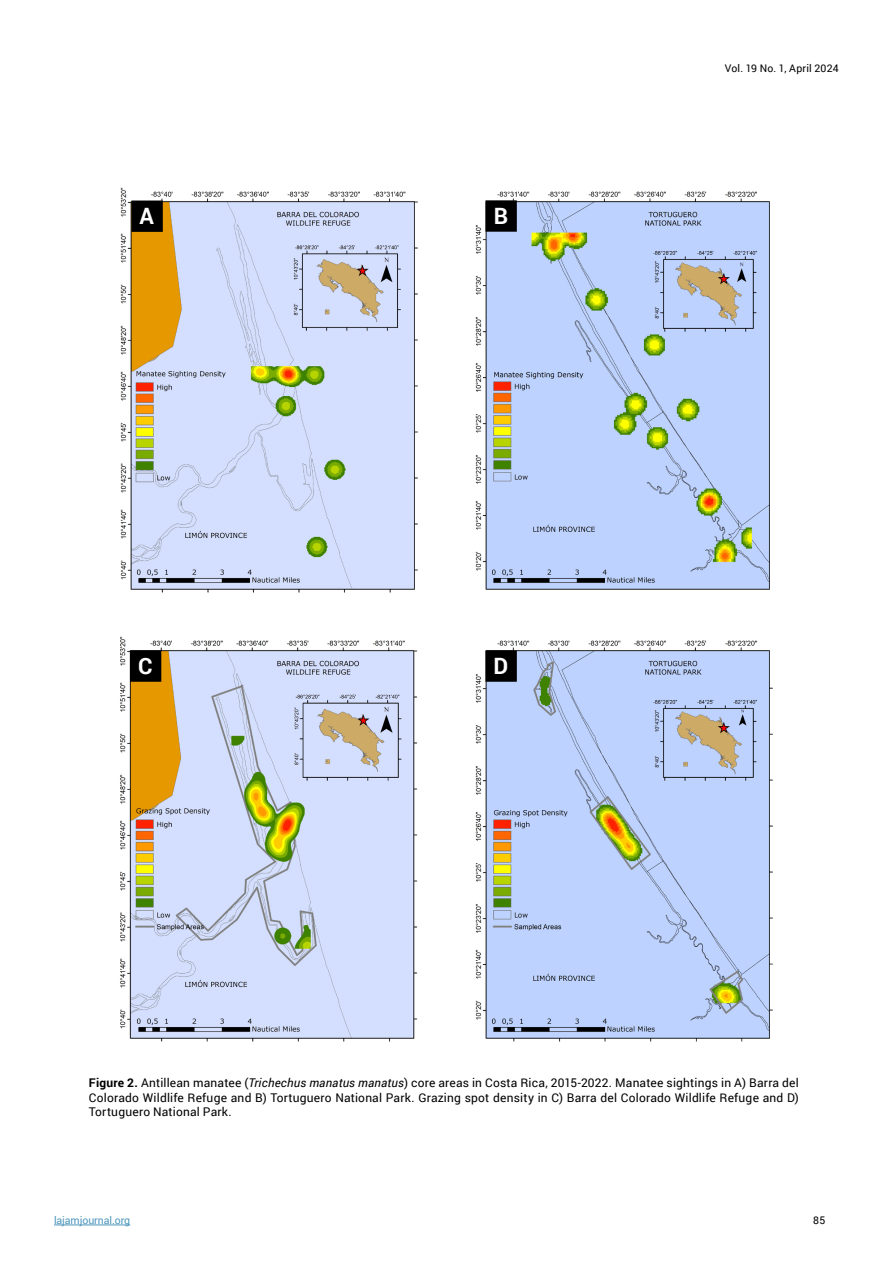
<style>
.page{position:relative;width:893px;height:1263px;background:#fff}
.page>*{position:absolute;margin:0;border:0;box-sizing:border-box;transform-origin:0 0}
.t1{font:700 22.5px "Roboto";color:#fff}
._8pt_just{font:12px/14.4px "Roboto";letter-spacing:.015em;color:#000;text-align:justify}
.t2{font:10.5px "Roboto";letter-spacing:.02em;color:#000}
.t3{font:10.5px "Roboto";letter-spacing:-.005em;color:#4e97bd}
.s1{font-weight:700}
.s2{font-style:italic}
</style>
<div class="page">
<hr style="left:54px;top:1225px;width:76px;height:1px;background:#4e97bd">
<img style="left:120px;top:187px;width:650px;height:406px">
<img style="left:120px;top:636px;width:653px;height:406px">
<div style="left:132px;top:201px;width:30px;height:30px;background:#000"></div>
<div style="left:131px;top:201px;width:32px;height:31px;border:2px solid #000"></div>
<div style="left:131px;top:651px;width:30px;height:30px;background:#000"></div>
<div style="left:130px;top:650px;width:31px;height:32px;border:2px solid #000"></div>
<div style="left:486px;top:651px;width:30px;height:30px;background:#000"></div>
<div style="left:485px;top:650px;width:32px;height:32px;border:2px solid #000"></div>
<div style="left:486px;top:201px;width:30px;height:30px;background:#000"></div>
<div style="left:485px;top:200px;width:32px;height:32px;border:2px solid #000"></div>
<p class="t1" style="left:139px;top:200px;width:16px">A</p>
<p class="t1" style="left:494px;top:200px;width:16px">B</p>
<p class="t1" style="left:138px;top:650px;width:16px">C</p>
<p class="t1" style="left:494px;top:650px;width:16px">D</p>
<p class="t2" style="left:725px;top:61px;width:115px">Vol. 19 No. 1, April 2024</p>
<p class="_8pt_just" style="left:89px;top:1075px;width:711px"><span class="s1">Figure 2.</span> Antillean manatee (<span class="s2">Trichechus manatus manatus</span>) core areas in Costa Rica, 2015-2022. Manatee sightings in A) Barra del Colorado Wildlife Refuge and B) Tortuguero National Park. Grazing spot density in C) Barra del Colorado Wildlife Refuge and D)<br>Tortuguero National Park.</p>
<p class="t3" style="left:54px;top:1213px;width:78px">lajamjournal.org</p>
<p class="t2" style="left:813px;top:1213px;width:14px">85</p>
</div>
